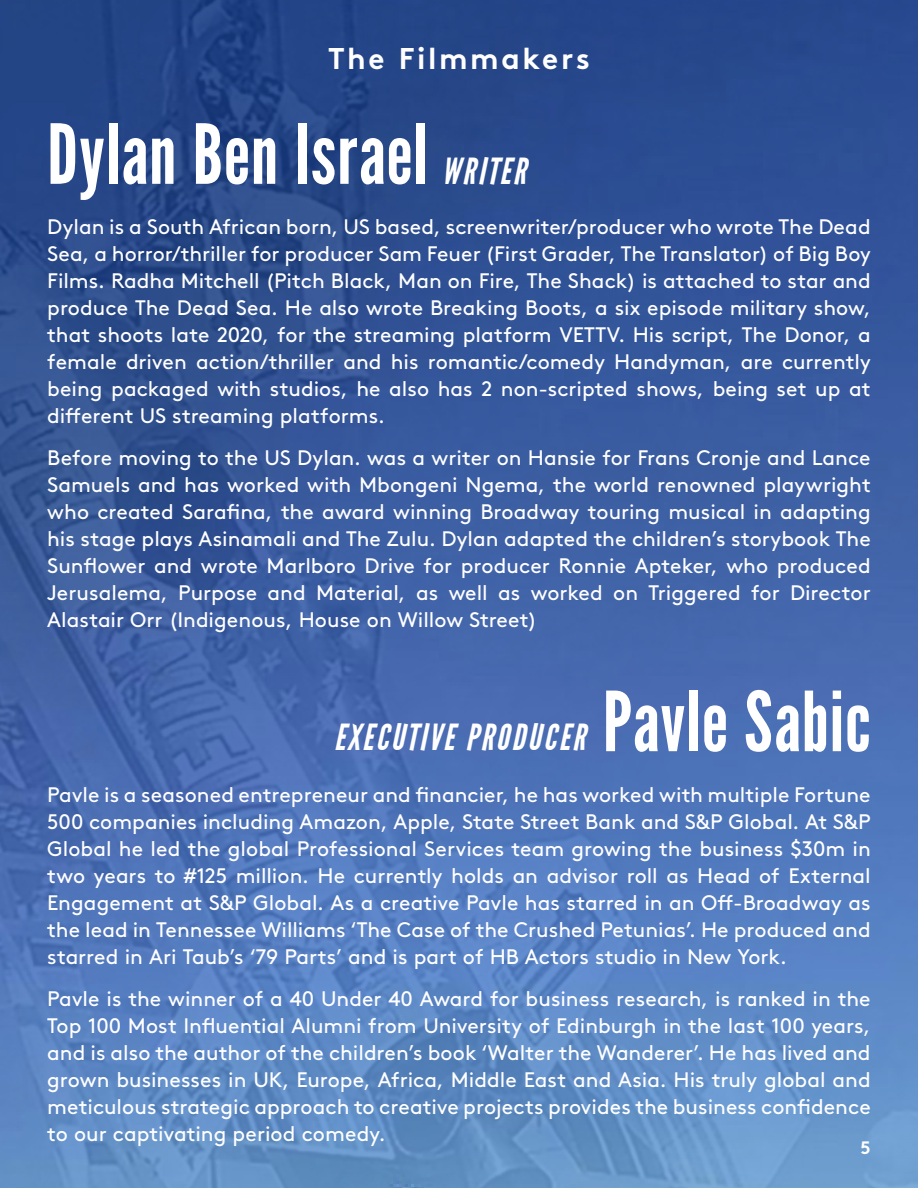
<style>
.page{position:relative;width:918px;height:1188px;background:#fff}
.page>*{position:absolute;margin:0;border:0;box-sizing:border-box;transform-origin:0 0}
.t1{font:82.5px "League Gothic";letter-spacing:.01em;color:#fff}
.t2{font:italic 36px "League Gothic";letter-spacing:.065em;color:#fff}
.t3{font:700 30px "Brown";letter-spacing:.085em;color:#fff}
.t4{font:21px/27px "Brown";color:#fff;text-align:justify}
.t5{font:700 18px "Brown";color:#fff}
</style>
<div class="page">
<img style="left:0;top:0;width:918px;height:1188px">
<p class="t3" style="left:328px;top:34px;width:263px">The Filmmakers</p>
<p class="t1" style="left:47px;top:107px;width:382px">Dylan Ben Israel</p>
<p class="t2" style="left:442px;top:151px;width:86px">WRITER</p>
<p class="t4" style="left:47px;top:212px;width:825px">Dylan is a South African born, US based, screenwriter/producer who wrote The Dead Sea, a horror/thriller for producer Sam Feuer (First Grader, The Translator) of Big Boy Films. Radha Mitchell (Pitch Black, Man on Fire, The Shack) is attached to star and produce The Dead Sea. He also wrote Breaking Boots, a six episode military show, that shoots late 2020, for the streaming platform VETTV. His script, The Donor, a female driven action/thriller and his romantic/comedy Handyman, are currently being packaged with studios, he also has 2 non-scripted shows, being set up at different US streaming platforms.</p>
<p class="t4" style="left:47px;top:443px;width:825px">Before moving to the US Dylan. was a writer on Hansie for Frans Cronje and Lance Samuels and has worked with Mbongeni Ngema, the world renowned playwright who created Sarafina, the award winning Broadway touring musical in adapting his stage plays Asinamali and The Zulu. Dylan adapted the children’s storybook The Sunflower and wrote Marlboro Drive for producer Ronnie Apteker, who produced Jerusalema, Purpose and Material, as well as worked on Triggered for Director Alastair Orr (Indigenous, House on Willow Street)</p>
<p class="t2" style="left:334px;top:716px;width:252px">EXECUTIVE PRODUCER</p>
<p class="t1" style="left:603px;top:674px;width:269px">Pavle Sabic</p>
<p class="t4" style="left:47px;top:779px;width:825px">Pavle is a seasoned entrepreneur and financier, he has worked with multiple Fortune 500 companies including Amazon, Apple, State Street Bank and S&amp;P Global. At S&amp;P Global he led the global Professional Services team growing the business $30m in two years to #125 million. He currently holds an advisor roll as Head of External Engagement at S&amp;P Global. As a creative Pavle has starred in an Off-Broadway as the lead in Tennessee Williams ‘The Case of the Crushed Petunias’. He produced and starred in Ari Taub’s ‘79 Parts’ and is part of HB Actors studio in New York.</p>
<p class="t4" style="left:47px;top:983px;width:825px">Pavle is the winner of a 40 Under 40 Award for business research, is ranked in the Top 100 Most Influential Alumni from University of Edinburgh in the last 100 years, and is also the author of the children’s book ‘Walter the Wanderer’. He has lived and grown businesses in UK, Europe, Africa, Middle East and Asia. His truly global and meticulous strategic approach to creative projects provides the business confidence to our captivating period comedy.</p>
<p class="t5" style="left:861px;top:1133px;width:12px">5</p>
</div>
